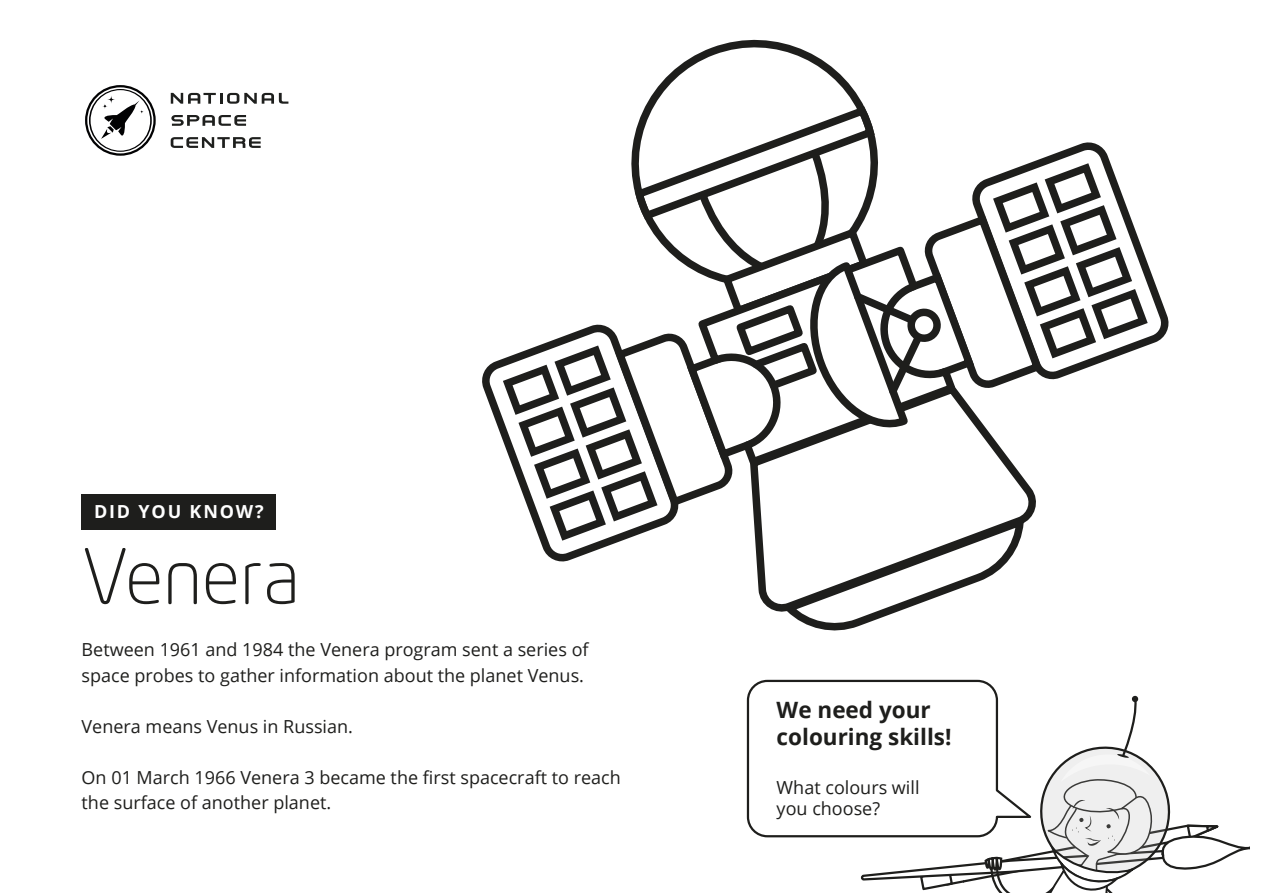
<style>
.page{position:relative;width:1263px;height:893px;background:#fff}
.page>*{position:absolute;margin:0;border:0;box-sizing:border-box;transform-origin:0 0}
.t1{font:300 75px "Neo Tech Std";color:#1e1e1c}
.t2{font:700 22.5px/27px "Open Sans";color:#1e1e1c}
.t3{font:18px/25.5px "Open Sans";color:#1e1e1c}
.t4{font:700 18px "Open Sans";letter-spacing:.1em;color:#fff}
</style>
<div class="page">
<div style="left:82px;top:494px;width:194px;height:35px;background:#1e1e1c"></div>
<svg style="left:171px;top:115px;width:75px;height:11px"></svg>
<svg style="left:171px;top:137px;width:90px;height:11px"></svg>
<svg style="left:171px;top:93px;width:117px;height:11px"></svg>
<svg style="left:85px;top:85px;width:71px;height:71px"></svg>
<svg style="left:482px;top:358px;width:21px;height:83px"></svg>
<svg style="left:1148px;top:264px;width:21px;height:81px"></svg>
<svg style="left:648px;top:39px;width:214px;height:63px"></svg>
<svg style="left:503px;top:102px;width:645px;height:529px"></svg>
<svg style="left:860px;top:695px;width:390px;height:198px"></svg>
<div style="left:747px;top:680px;width:251px;height:157px;border:2px solid #1e1e1c;border-radius:19px"></div>
<p class="t4" style="left:94px;top:499px;width:171px">DID YOU KNOW?</p>
<h1 class="t1" style="left:82px;top:532px;width:220px">Venera</h1>
<p class="t3" style="left:82px;top:636px;width:508px">Between 1961 and 1984 the Venera program sent a series of space probes to gather information about the planet Venus.</p>
<p class="t3" style="left:82px;top:713px;width:273px">Venera means Venus in Russian.</p>
<p class="t3" style="left:82px;top:764px;width:541px">On 01 March 1966 Venera 3 became the first spacecraft to reach the surface of another planet.</p>
<p class="t2" style="left:777px;top:696px;width:176px">We need your colouring skills!</p>
<p class="t3" style="left:777px;top:776px;width:144px;line-height:21.6px">What colours will you choose?</p>
</div>
